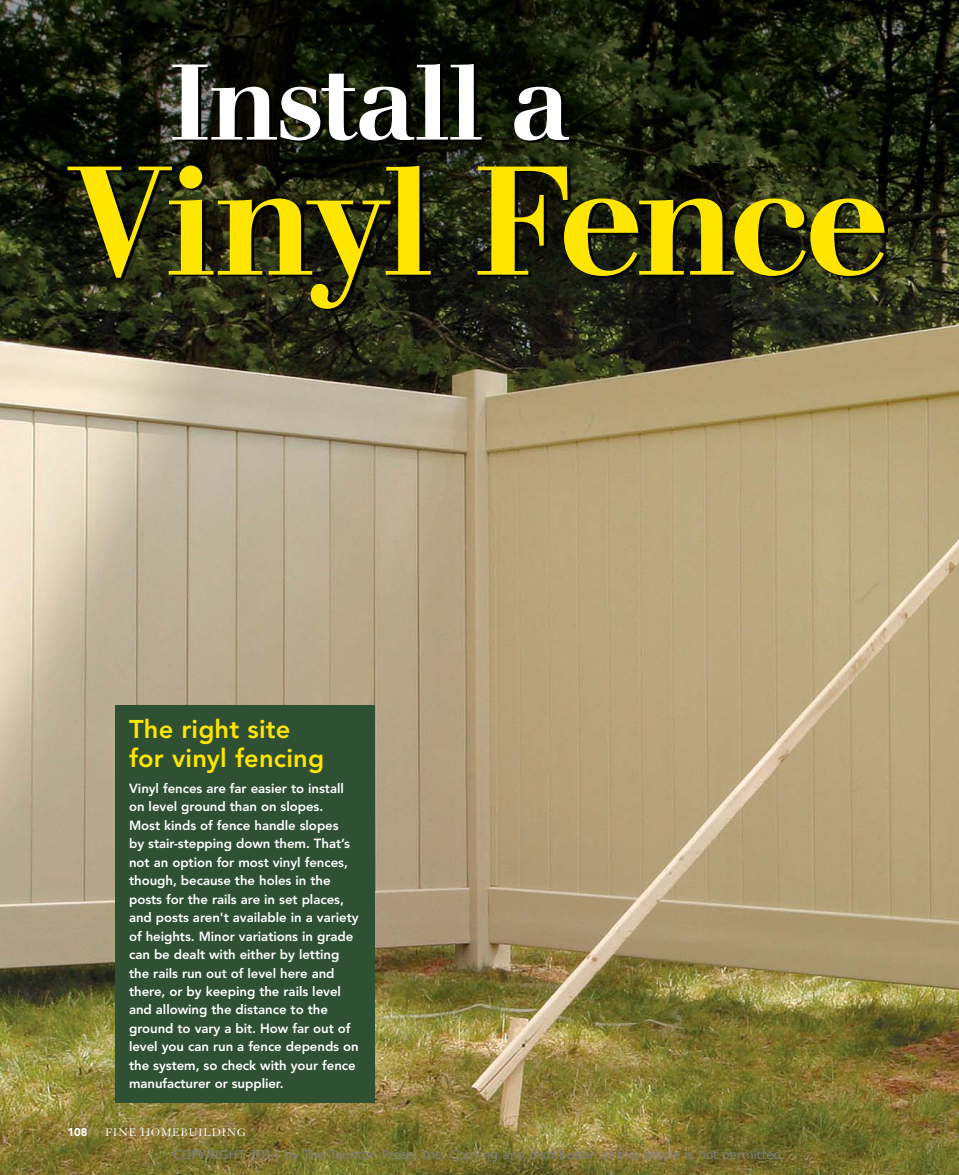
<style>
.page{position:relative;width:959px;height:1175px;background:#fff}
.page>*{position:absolute;margin:0;border:0;box-sizing:border-box;transform-origin:0 0}
.t1{font:500 162px "Walbaum EFOP";letter-spacing:-.055em;color:#ffe600}
.t2{font:500 112.5px "Walbaum EFOP";letter-spacing:-.03em;color:#fff}
.t3{font:800 25.5px/28.5px "Avenir LT Std";letter-spacing:.005em;color:#ffe600}
.t4{font:800 13.2px/18.5px "Avenir LT Std";letter-spacing:-.005em;color:#fff}
.t5{font:12px "Verdana";color:#808080}
.t6{font:12px "Granjon LT Std";letter-spacing:.07em;color:#fff}
.t7{font:900 11.25px "Avenir LT Std";color:#fff}
</style>
<div class="page">
<img style="left:0;top:0;width:958px;height:1174px">
<div style="left:116px;top:705px;width:259px;height:397px;background:#2f5033"></div>
<img style="left:70px;top:65px;width:817px;height:245px">
<h2 class="t2" style="left:168px;top:42px;width:405px">Install a</h2>
<h1 class="t1" style="left:68px;top:134px;width:823px">Vinyl Fence</h1>
<h3 class="t3" style="left:129px;top:715px;width:197px">The right site for vinyl fencing</h3>
<p class="t4" style="left:129px;top:779px;width:231px">Vinyl fences are far easier to install on level ground than on slopes.<br>Most kinds of fence handle slopes<br>by stair-stepping down them. That’s not an option for most vinyl fences, though, because the holes in the posts for the rails are in set places, and posts aren't available in a variety of heights. Minor variations in grade can be dealt with either by letting the rails run out of level here and there, or by keeping the rails level and allowing the distance to the ground to vary a bit. How far out of level you can run a fence depends on the system, so check with your fence manufacturer or supplier.</p>
<p class="t7" style="left:68px;top:1125px;width:21px">108</p>
<p class="t6" style="left:105px;top:1126px;width:142px">FINE HOMEBUILDING</p>
<p class="t5" style="left:174px;top:1146px;width:613px">COPYRIGHT 2014 by The Taunton Press, Inc. Copying and distribution of this article is not permitted.</p>
</div>
